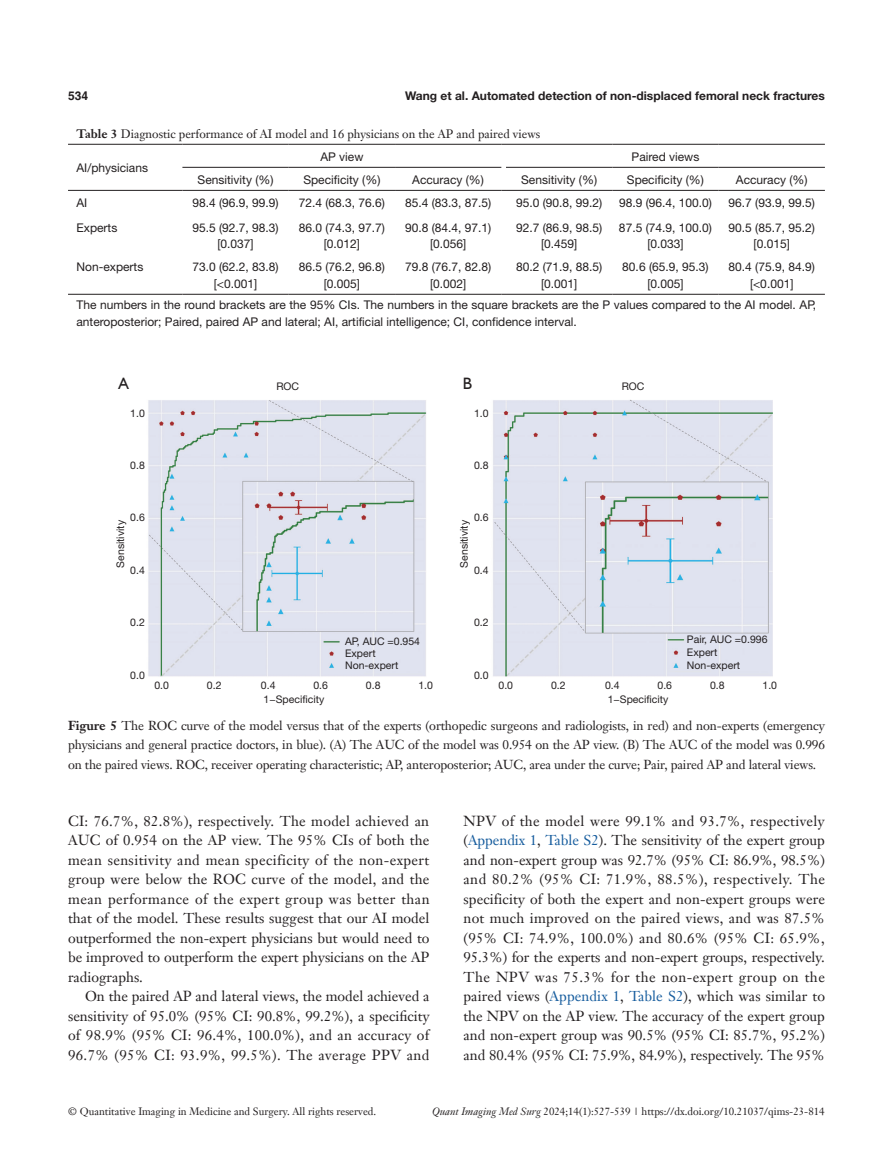
<style>
.page{position:relative;width:893px;height:1170px;background:#fff}
.page>*{position:absolute;margin:0;border:0;box-sizing:border-box;transform-origin:0 0}
.t1{font:16.5px "Humanist 521 BT";color:#231f20}
.t2{font:14.25px/19.5px "Janson Text LT";color:#231f20;text-align:justify}
.t3{font:12.75px/19.5px "Janson Text LT";letter-spacing:-.01em;color:#231f20;text-align:justify}
.t4{font:12px/16.5px "Helvetica Neue LT Pro";color:#231f20;text-align:center}
.t5{font:12px "Janson Text LT";color:#231f20}
.t6{font:700 12px "Helvetica Neue LT Pro";color:#231f20}
.t7{font:700 12px "Helvetica";color:#231f20}
.t8{font:10.5px/11.7px "Helvetica Neue LT Pro";color:#231f20}
.t9{font:10.5px "Janson Text LT";color:#231f20}
.s1{font-weight:700}
.s2{color:#175d9e}
.s3{font-style:italic}
</style>
<div class="page">
<hr style="left:182px;top:167px;width:107px;height:1px;background:#231f20">
<hr style="left:289px;top:167px;width:106px;height:1px;background:#231f20">
<hr style="left:395px;top:167px;width:106px;height:1px;background:#231f20">
<hr style="left:506px;top:167px;width:106px;height:1px;background:#231f20">
<hr style="left:612px;top:167px;width:107px;height:1px;background:#231f20">
<hr style="left:719px;top:167px;width:106px;height:1px;background:#231f20">
<hr style="left:68px;top:144px;width:114px;height:1px;background:#231f20">
<hr style="left:182px;top:144px;width:107px;height:1px;background:#231f20">
<hr style="left:289px;top:144px;width:106px;height:1px;background:#231f20">
<hr style="left:395px;top:144px;width:106px;height:1px;background:#231f20">
<hr style="left:506px;top:144px;width:106px;height:1px;background:#231f20">
<hr style="left:612px;top:144px;width:107px;height:1px;background:#231f20">
<hr style="left:719px;top:144px;width:106px;height:1px;background:#231f20">
<hr style="left:68px;top:190px;width:114px;height:1px;background:#231f20">
<hr style="left:182px;top:190px;width:107px;height:1px;background:#231f20">
<hr style="left:289px;top:190px;width:106px;height:1px;background:#231f20">
<hr style="left:395px;top:190px;width:106px;height:1px;background:#231f20">
<hr style="left:506px;top:190px;width:106px;height:1px;background:#231f20">
<hr style="left:612px;top:190px;width:107px;height:1px;background:#231f20">
<hr style="left:719px;top:190px;width:106px;height:1px;background:#231f20">
<hr style="left:68px;top:294px;width:114px;height:1px;background:#231f20">
<hr style="left:182px;top:294px;width:107px;height:1px;background:#231f20">
<hr style="left:289px;top:294px;width:106px;height:1px;background:#231f20">
<hr style="left:395px;top:294px;width:106px;height:1px;background:#231f20">
<hr style="left:506px;top:294px;width:106px;height:1px;background:#231f20">
<hr style="left:612px;top:294px;width:107px;height:1px;background:#231f20">
<hr style="left:719px;top:294px;width:106px;height:1px;background:#231f20">
<img style="left:148px;top:399px;width:625px;height:278px">
<p class="t7" style="left:68px;top:88px;width:22px">534</p>
<p class="t6" style="left:405px;top:88px;width:421px">Wang et al. Automated detection of non-displaced femoral neck fractures</p>
<p class="t5" style="left:77px;top:126px;width:465px"><span class="s1">Table 3</span> Diagnostic performance of AI model and 16 physicians on the AP and paired views</p>
<p class="t4" style="left:77px;top:160px;width:73px">AI/physicians</p>
<p class="t4" style="left:320px;top:148px;width:45px">AP view</p>
<p class="t4" style="left:632px;top:148px;width:69px">Paired views</p>
<p class="t4" style="left:198px;top:171px;width:77px">Sensitivity (%)</p>
<p class="t4" style="left:303px;top:171px;width:79px">Specificity (%)</p>
<p class="t4" style="left:412px;top:171px;width:73px">Accuracy (%)</p>
<p class="t4" style="left:521px;top:171px;width:77px">Sensitivity (%)</p>
<p class="t4" style="left:627px;top:171px;width:79px">Specificity (%)</p>
<p class="t4" style="left:736px;top:171px;width:73px">Accuracy (%)</p>
<p class="t4" style="left:77px;top:194px;width:12px">AI</p>
<p class="t4" style="left:192px;top:194px;width:88px">98.4 (96.9, 99.9)</p>
<p class="t4" style="left:299px;top:194px;width:88px">72.4 (68.3, 76.6)</p>
<p class="t4" style="left:405px;top:194px;width:88px">85.4 (83.3, 87.5)</p>
<p class="t4" style="left:516px;top:194px;width:88px">95.0 (90.8, 99.2)</p>
<p class="t4" style="left:619px;top:194px;width:94px">98.9 (96.4, 100.0)</p>
<p class="t4" style="left:729px;top:194px;width:88px">96.7 (93.9, 99.5)</p>
<p class="t4" style="left:77px;top:219px;width:42px">Experts</p>
<p class="t4" style="left:192px;top:219px;width:88px">95.5 (92.7, 98.3) [0.037]</p>
<p class="t4" style="left:299px;top:219px;width:88px">86.0 (74.3, 97.7) [0.012]</p>
<p class="t4" style="left:405px;top:219px;width:88px">90.8 (84.4, 97.1) [0.056]</p>
<p class="t4" style="left:516px;top:219px;width:88px">92.7 (86.9, 98.5) [0.459]</p>
<p class="t4" style="left:619px;top:219px;width:94px">87.5 (74.9, 100.0) [0.033]</p>
<p class="t4" style="left:729px;top:219px;width:88px">90.5 (85.7, 95.2) [0.015]</p>
<p class="t4" style="left:76px;top:258px;width:68px">Non-experts</p>
<p class="t4" style="left:192px;top:258px;width:88px">73.0 (62.2, 83.8) [&lt;0.001]</p>
<p class="t4" style="left:299px;top:258px;width:88px">86.5 (76.2, 96.8) [0.005]</p>
<p class="t4" style="left:405px;top:258px;width:88px">79.8 (76.7, 82.8) [0.002]</p>
<p class="t4" style="left:516px;top:258px;width:88px">80.2 (71.9, 88.5) [0.001]</p>
<p class="t4" style="left:622px;top:258px;width:88px">80.6 (65.9, 95.3) [0.005]</p>
<p class="t4" style="left:729px;top:258px;width:88px">80.4 (75.9, 84.9) [&lt;0.001]</p>
<p class="t4" style="left:76px;top:296px;width:741px;text-align:left">The numbers in the round brackets are the 95% CIs. The numbers in the square brackets are the P values compared to the AI model. AP, anteroposterior; Paired, paired AP and lateral; AI, artificial intelligence; CI, confidence interval.</p>
<p class="t1" style="left:119px;top:373px;width:12px">A</p>
<p class="t1" style="left:463px;top:373px;width:11px">B</p>
<p class="t8" style="left:276px;top:380px;width:24px">ROC</p>
<p class="t8" style="left:622px;top:380px;width:24px">ROC</p>
<p class="t8" style="left:130px;top:407px;width:16px">1.0</p>
<p class="t8" style="left:130px;top:459px;width:16px">0.8</p>
<p class="t8" style="left:474px;top:407px;width:16px">1.0</p>
<p class="t8" style="left:474px;top:459px;width:16px">0.8</p>
<p class="t8" style="left:130px;top:511px;width:16px">0.6</p>
<p class="t8" style="left:474px;top:511px;width:16px">0.6</p>
<p class="t8" style="left:114px;top:567px;width:49px;rotate:-90deg">Sensitivity</p>
<p class="t8" style="left:458px;top:567px;width:49px;rotate:-90deg">Sensitivity</p>
<p class="t8" style="left:130px;top:564px;width:16px">0.4</p>
<p class="t8" style="left:474px;top:564px;width:16px">0.4</p>
<p class="t8" style="left:130px;top:616px;width:16px">0.2</p>
<p class="t8" style="left:130px;top:669px;width:16px">0.0</p>
<p class="t8" style="left:474px;top:616px;width:16px">0.2</p>
<p class="t8" style="left:345px;top:635px;width:77px">AP, AUC =0.954<br>Expert<br>Non-expert</p>
<p class="t8" style="left:687px;top:632px;width:82px;line-height:12.8px">Pair, AUC =0.996<br>Expert<br>Non-expert</p>
<p class="t8" style="left:474px;top:669px;width:16px">0.0</p>
<p class="t8" style="left:154px;top:678px;width:16px">0.0</p>
<p class="t8" style="left:207px;top:678px;width:16px">0.2</p>
<p class="t8" style="left:261px;top:678px;width:16px">0.4</p>
<p class="t8" style="left:313px;top:678px;width:16px">0.6</p>
<p class="t8" style="left:366px;top:678px;width:16px">0.8</p>
<p class="t8" style="left:418px;top:678px;width:16px">1.0</p>
<p class="t8" style="left:498px;top:678px;width:16px">0.0</p>
<p class="t8" style="left:551px;top:678px;width:16px">0.2</p>
<p class="t8" style="left:605px;top:678px;width:16px">0.4</p>
<p class="t8" style="left:657px;top:678px;width:16px">0.6</p>
<p class="t8" style="left:710px;top:678px;width:16px">0.8</p>
<p class="t8" style="left:762px;top:678px;width:16px">1.0</p>
<p class="t8" style="left:264px;top:693px;width:62px">1−Specificity</p>
<p class="t8" style="left:608px;top:693px;width:62px">1−Specificity</p>
<p class="t3" style="left:68px;top:715px;width:758px"><span class="s1">Figure 5</span> The ROC curve of the model versus that of the experts (orthopedic surgeons and radiologists, in red) and non-experts (emergency physicians and general practice doctors, in blue). (A) The AUC of the model was 0.954 on the AP view. (B) The AUC of the model was 0.996 on the paired views. ROC, receiver operating characteristic; AP, anteroposterior; AUC, area under the curve; Pair, paired AP and lateral views.</p>
<p class="t2" style="left:68px;top:810px;width:363px">CI: 76.7%, 82.8%), respectively. The model achieved an AUC of 0.954 on the AP view. The 95% CIs of both the mean sensitivity and mean specificity of the non-expert group were below the ROC curve of the model, and the mean performance of the expert group was better than that of the model. These results suggest that our AI model outperformed the non-expert physicians but would need to be improved to outperform the expert physicians on the AP radiographs.</p>
<p class="t2" style="left:68px;top:986px;width:363px;text-indent:17px">On the paired AP and lateral views, the model achieved a sensitivity of 95.0% (95% CI: 90.8%, 99.2%), a specificity of 98.9% (95% CI: 96.4%, 100.0%), and an accuracy of 96.7% (95% CI: 93.9%, 99.5%). The average PPV and</p>
<p class="t2" style="left:463px;top:810px;width:363px">NPV of the model were 99.1% and 93.7%, respectively (<span class="s2">Appendix 1</span>, <span class="s2">Table S2</span>). The sensitivity of the expert group and non-expert group was 92.7% (95% CI: 86.9%, 98.5%) and 80.2% (95% CI: 71.9%, 88.5%), respectively. The specificity of both the expert and non-expert groups were not much improved on the paired views, and was 87.5% (95% CI: 74.9%, 100.0%) and 80.6% (95% CI: 65.9%, 95.3%) for the experts and non-expert groups, respectively.<br>The NPV was 75.3% for the non-expert group on the paired views (<span class="s2">Appendix 1</span>, <span class="s2">Table S2</span>), which was similar to the NPV on the AP view. The accuracy of the expert group and non-expert group was 90.5% (95% CI: 85.7%, 95.2%) and 80.4% (95% CI: 75.9%, 84.9%), respectively. The 95%</p>
<p class="t9" style="left:68px;top:1104px;width:310px">© Quantitative Imaging in Medicine and Surgery. All rights reserved.</p>
<p class="t9" style="left:432px;top:1104px;width:394px"><span class="s3">Quant Imaging Med Surg</span> 2024;14(1):527-539 | https://dx.doi.org/10.21037/qims-23-814</p>
</div>
